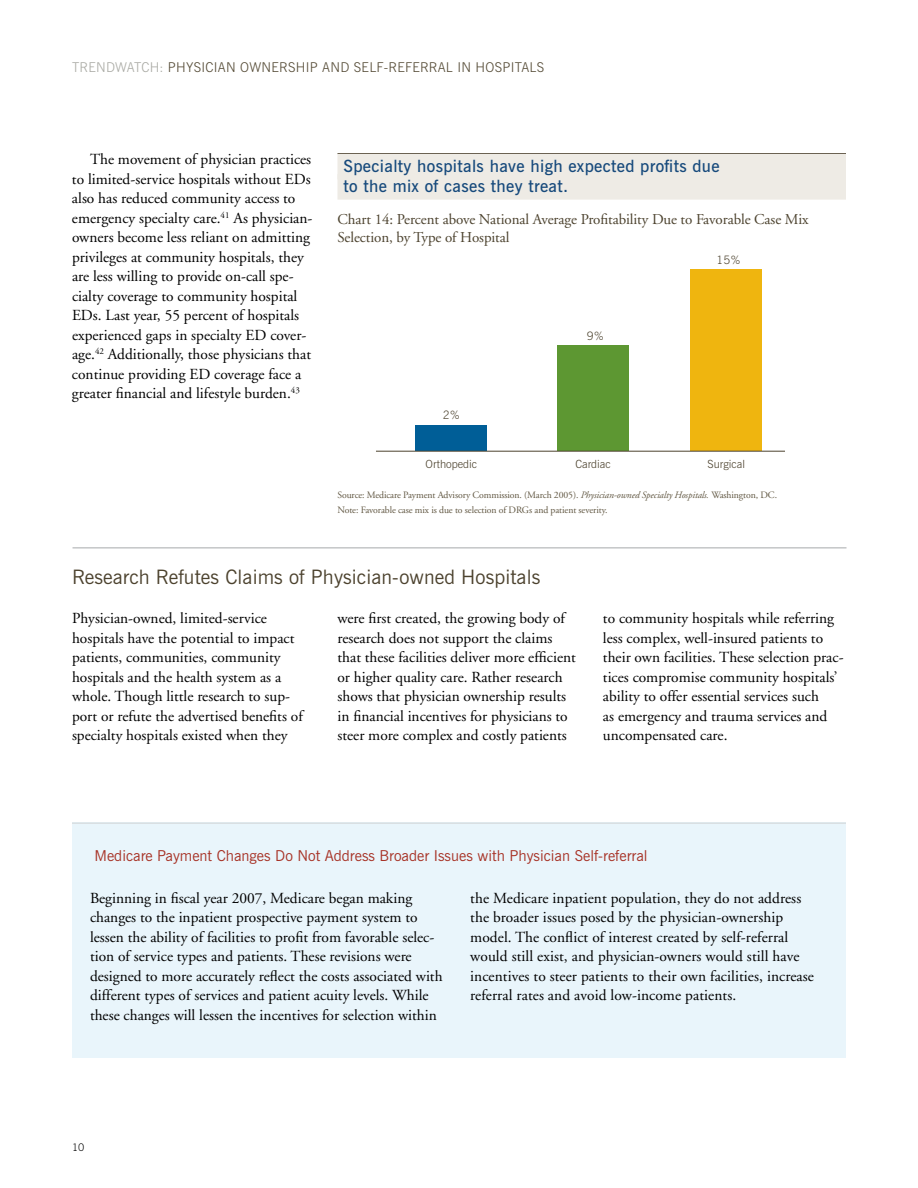
<style>
.page{position:relative;width:918px;height:1188px;background:#fff}
.page>*{position:absolute;margin:0;border:0;box-sizing:border-box;transform-origin:0 0}
.t1{font:19.8px "News Gothic BT";letter-spacing:.005em;color:#4c422e}
.t2{font:600 16.8px/20.2px "News Gothic BT";letter-spacing:.02em;color:#174a7c}
.t3{font:15.3px/19.5px "Adobe Garamond";color:#000}
.t4{font:15px/18px "Adobe Garamond";letter-spacing:-.005em;color:#4c422e}
.t5{font:15px "News Gothic BT";color:#a73226}
.t6{font:300 13.5px "News Gothic BT";letter-spacing:.02em;color:#564c37}
.t7{font:300 13.5px "News Gothic BT";color:#aaaba5}
.t8{font:300 11.7px "News Gothic BT";color:#4c422e}
.t9{font:300 11.25px "News Gothic BT";color:#4c422e}
.t10{font:300 10.5px "News Gothic BT";color:#000}
.t11{font:9.75px/15px "Adobe Garamond";letter-spacing:-.01em;color:#605641}
.s1{color:#aaaba5}
.s2{font-style:italic}
</style>
<div class="page">
<div style="left:72px;top:822px;width:774px;height:236px;background:#e9f5fb"></div>
<hr style="left:72px;top:823px;width:774px;height:1px;background:#d1d3d4">
<div style="left:415px;top:426px;width:72px;height:25px;background:#005e97"></div>
<div style="left:557px;top:346px;width:72px;height:105px;background:#5d9732"></div>
<div style="left:690px;top:269px;width:72px;height:182px;background:#efb50f"></div>
<hr style="left:376px;top:451px;width:409px;height:1px;background:#4c422e">
<hr style="left:338px;top:153px;width:508px;height:1px;background:#4c422e">
<div style="left:338px;top:154px;width:508px;height:25px;background:#eeebe5"></div>
<div style="left:338px;top:174px;width:508px;height:26px;background:#eeebe5"></div>
<hr style="left:73px;top:548px;width:774px;height:1px;background:#a7a9ac">
<p class="t7" style="left:72px;top:59px;width:10px">TREN</p>
<p class="t6" style="left:106px;top:59px;width:440px"><span class="s1">DWATCH:</span> PHYSICIAN OWNERSH IP AND SELF-REFERRAL IN HOSPITALS</p>
<p class="t3" style="left:72px;top:150px;width:242px;text-indent:18px">The movement of physician practices to limited-service hospitals without EDs also has reduced community access to emergency specialty care.<sup>41</sup> As physician&shy;owners become less reliant on admitting privileges at community hospitals, they are less willing to provide on-call spe&shy;cialty coverage to community hospital EDs. Last year, 55 percent of hospitals experienced gaps in specialty ED cover&shy;age.<sup>42</sup> Additionally, those physicians that continue providing ED coverage face a greater financial and lifestyle burden.<sup>43</sup></p>
<p class="t2" style="left:344px;top:156px;width:378px">Specialty hospitals have high expected profits due to the mix of cases they treat.</p>
<p class="t4" style="left:338px;top:210px;width:473px">Chart 14: Percent above National Average Profitability Due to Favorable Case Mix<br>Selection, by Type of Hospital</p>
<p class="t8" style="left:443px;top:408px;width:19px">2%</p>
<p class="t8" style="left:587px;top:329px;width:19px">9%</p>
<p class="t8" style="left:717px;top:252px;width:26px">15%</p>
<p class="t9" style="left:575px;top:457px;width:37px">CARDIAC</p>
<p class="t9" style="left:708px;top:457px;width:39px">SURGICAL</p>
<p class="t11" style="left:338px;top:487px;width:441px">Source: Medicare Payment Advisory Commission. (March 2005). <span class="s2">Physician-owned Specialty Hospitals.</span> Washington, DC.<br>Note: Favorable case mix is due to selection of DRGs and patient severity.</p>
<p class="t9" style="left:426px;top:457px;width:53px">ORTHOPEDIC</p>
<p class="t1" style="left:72px;top:565px;width:470px">Research Refutes Claims of Physician-owned Hospitals</p>
<p class="t3" style="left:72px;top:609px;width:232px">Physician-owned, limited-service hospitals have the potential to impact patients, communities, community hospitals and the health system as a whole. Though little research to sup&shy;port or refute the advertised benefits of specialty hospitals existed when they</p>
<p class="t3" style="left:337px;top:609px;width:240px">were first created, the growing body of research does not support the claims that these facilities deliver more efficient or higher quality care. Rather research shows that physician ownership results in financial incentives for physicians to steer more complex and costly patients</p>
<p class="t3" style="left:603px;top:609px;width:242px">to community hospitals while referring less complex, well-insured patients to their own facilities. These selection prac&shy;tices compromise community hospitals’ ability to offer essential services such<br>as emergency and trauma services and uncompensated care.</p>
<p class="t5" style="left:95px;top:846px;width:555px">Medicare Payment Changes Do Not Address Broader Issues with Physician Self-referral</p>
<p class="t3" style="left:90px;top:888px;width:354px">Beginning in fiscal year 2007, Medicare began making changes to the inpatient prospective payment system to lessen the ability of facilities to profit from favorable selec&shy;tion of service types and patients. These revisions were designed to more accurately reflect the costs associated with different types of services and patient acuity levels. While these changes will lessen the incentives for selection within</p>
<p class="t3" style="left:470px;top:888px;width:345px">the Medicare inpatient population, they do not address the broader issues posed by the physician-ownership model. The conflict of interest created by self-referral would still exist, and physician-owners would still have incentives to steer patients to their own facilities, increase referral rates and avoid low-income patients.</p>
<p class="t10" style="left:72px;top:1141px;width:14px">10</p>
</div>
